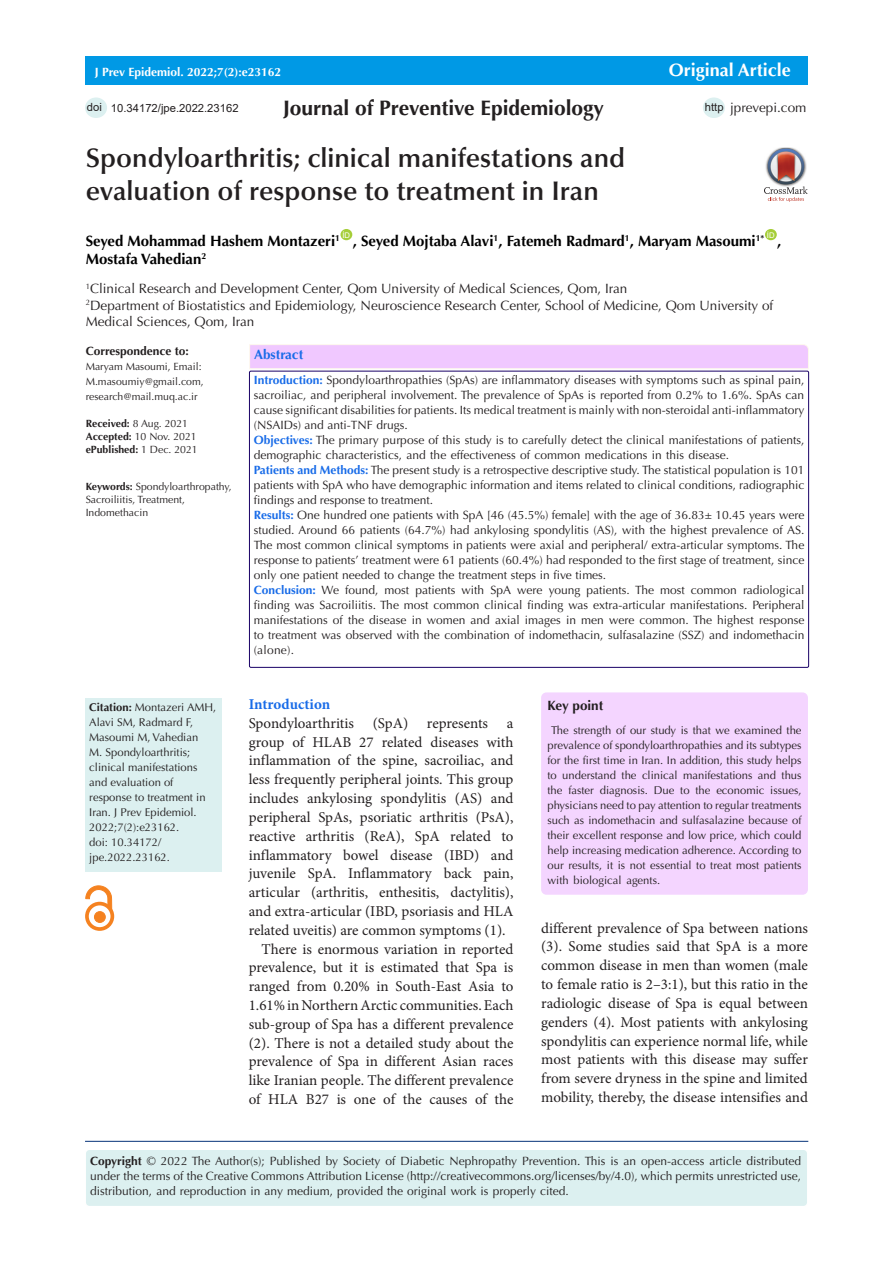
<style>
.page{position:relative;width:893px;height:1263px;background:#fff}
.page>*{position:absolute;margin:0;border:0;box-sizing:border-box;transform-origin:0 0}
.t1{font:600 27px/33px "Optima LT Std";color:#231f20}
.t2{font:700 21px "Optima LT Std";color:#231f20}
.t3{font:700 18px "Optima LT Std";color:#fff}
.t4{font:15px/18.8px "Minion Pro";letter-spacing:-.005em;color:#231f20;text-align:justify}
.t5{font:700 15px "Optima LT Std";color:#000}
.t6{font:700 15px "Minion Pro";letter-spacing:-.005em;color:#196ce8}
.t7{font:13.5px/16.5px "Optima LT Std";color:#231f20}
.t8{font:700 13.5px "Optima LT Std";color:#196ce8}
.t9{font:700 13.5px "Optima LT Std";color:#231f20}
.t10{font:12px/15px "Optima LT Std";color:#231f20;text-align:justify}
.t11{font:700 12px "Optima LT Std";color:#fff}
.t12{font:700 12px "Optima LT Std";color:#231f20}
.t13{font:11.25px/15px "Optima LT Std";color:#231f20}
.t14{font:11.25px "Arial";color:#231f20}
.t15{font:10.5px/15px "Optima LT Std";color:#231f20}
.t16{font:700 10.5px "Optima LT Std";color:#231f20}
.t17{font:7.8px "Arial";color:#fff}
.s1{font-weight:400}
.s2{font-weight:700}
.s3{font-weight:700;color:#196ce8}
</style>
<div class="page">
<hr style="left:85px;top:1141px;width:723px;height:1px;background:#053278">
<div style="left:85px;top:1149px;width:723px;height:57px;background:#dcf0f0;border-radius:4px"></div>
<div style="left:84px;top:1148px;width:724px;height:59px;border:2px solid #fff;border-radius:4px"></div>
<div style="left:85px;top:56px;width:723px;height:29px;background:#0099e5"></div>
<div style="left:340px;top:229px;width:12px;height:11px;background:#a6ce39;border-radius:50%"></div>
<div style="left:765px;top:229px;width:12px;height:11px;background:#a6ce39;border-radius:50%"></div>
<div style="left:249px;top:371px;width:560px;height:296px;border:1px solid #190066"></div>
<svg style="left:249px;top:344px;width:560px;height:25px;background:#f1cbfd"></svg>
<div style="left:94px;top:911px;width:11px;height:11px;background:#f58220;border-radius:50%"></div>
<div style="left:94px;top:911px;width:11px;height:11px;border:1px solid #f58220;border-radius:50%"></div>
<div style="left:85px;top:902px;width:29px;height:29px;border:4px solid #f58220;border-radius:50%"></div>
<svg style="left:86px;top:886px;width:26px;height:24px"></svg>
<div style="left:85px;top:698px;width:136px;height:174px;background:#dcf0f0"></div>
<div style="left:703px;top:97px;width:22px;height:21px;background:#dcf0f0;border-radius:50%"></div>
<div style="left:541px;top:692px;width:267px;height:203px;background:#f4d5ff;border-radius:5px"></div>
<div style="left:85px;top:97px;width:22px;height:21px;background:#dcf0f0;border-radius:50%"></div>
<img style="left:780px;top:147px;width:12px;height:1px">
<svg style="left:764px;top:148px;width:44px;height:54px"></svg>
<p class="t11" style="left:95px;top:65px;width:188px">J Prev Epidemiol. 2022;7(2):e23162</p>
<p class="t3" style="left:669px;top:59px;width:124px">Original Article</p>
<p class="t2" style="left:283px;top:95px;width:322px">Journal of Preventive Epidemiology</p>
<p class="t14" style="left:87px;top:99px;width:17px">doi</p>
<p class="t14" style="left:111px;top:100px;width:129px">10.34172/jpe.2022.23162</p>
<p class="t14" style="left:705px;top:99px;width:20px">http</p>
<p class="t7" style="left:730px;top:100px;width:78px">jprevepi.com</p>
<p class="t1" style="left:86px;top:142px;width:541px">Spondyloarthritis; clinical manifestations and evaluation of response to treatment in Iran</p>
<p class="t5" style="left:86px;top:232px;width:256px">Seyed Mohammad Hashem Montazeri<sup>1</sup></p>
<p class="t17" style="left:342px;top:230px;width:9px">ID</p>
<p class="t5" style="left:353px;top:232px;width:413px">, Seyed Mojtaba Alavi<sup>1</sup>, Fatemeh Radmard<sup>1</sup>, Maryam Masoumi<sup>1*</sup></p>
<p class="t17" style="left:767px;top:230px;width:9px">ID</p>
<p class="t5" style="left:777px;top:232px;width:6px">,</p>
<p class="t5" style="left:86px;top:250px;width:122px">Mostafa Vahedian<sup>2</sup></p>
<p class="t7" style="left:86px;top:280px;width:543px"><sup>1</sup>Clinical Research and Development Center, Qom University of Medical Sciences, Qom, Iran</p>
<p class="t7" style="left:86px;top:297px;width:689px"><sup>2</sup>Department of Biostatistics and Epidemiology, Neuroscience Research Center, School of Medicine, Qom University of<br>Medical Sciences, Qom, Iran</p>
<p class="t12" style="left:86px;top:344px;width:105px">Correspondence to:</p>
<p class="t15" style="left:86px;top:359px;width:120px">Maryam Masoumi, Email:<br>M.masoumiy@gmail.com, research@mail.muq.ac.ir</p>
<p class="t16" style="left:86px;top:418px;width:104px">Received: <span class="s1">8 Aug. 2021</span></p>
<p class="t15" style="left:86px;top:429px;width:112px"><span class="s2">Accepted:</span> 10 Nov. 2021</p>
<p class="t16" style="left:86px;top:443px;width:114px">ePublished: <span class="s1">1 Dec. 2021</span></p>
<p class="t15" style="left:86px;top:481px;width:147px;line-height:12.6px"><span class="s2">Keywords:</span> Spondyloarthropathy,<br>Sacroiliitis, Treatment,<br>Indomethacin</p>
<p class="t8" style="left:254px;top:346px;width:51px">Abstract</p>
<p class="t10" style="left:254px;top:373px;width:552px"><span class="s3">Introduction:</span> Spondyloarthropathies (SpAs) are inflammatory diseases with symptoms such as spinal pain, sacroiliac, and peripheral involvement. The prevalence of SpAs is reported from 0.2% to 1.6%. SpAs can cause significant disabilities for patients. Its medical treatment is mainly with non-steroidal anti-inflammatory (NSAIDs) and anti-TNF drugs.</p>
<p class="t10" style="left:254px;top:433px;width:552px"><span class="s3">Objectives:</span> The primary purpose of this study is to carefully detect the clinical manifestations of patients, demographic characteristics, and the effectiveness of common medications in this disease.</p>
<p class="t10" style="left:254px;top:463px;width:552px"><span class="s3">Patients and Methods:</span> The present study is a retrospective descriptive study. The statistical population is 101 patients with SpA who have demographic information and items related to clinical conditions, radiographic findings and response to treatment.</p>
<p class="t10" style="left:254px;top:508px;width:552px"><span class="s3">Results:</span> One hundred one patients with SpA [46 (45.5%) female] with the age of 36.83± 10.45 years were studied. Around 66 patients (64.7%) had ankylosing spondylitis (AS), with the highest prevalence of AS.<br>The most common clinical symptoms in patients were axial and peripheral/ extra-articular symptoms. The response to patients’ treatment were 61 patients (60.4%) had responded to the first stage of treatment, since only one patient needed to change the treatment steps in five times.</p>
<p class="t10" style="left:254px;top:583px;width:552px"><span class="s3">Conclusion:</span> We found, most patients with SpA were young patients. The most common radiological finding was Sacroiliitis. The most common clinical finding was extra-articular manifestations. Peripheral manifestations of the disease in women and axial images in men were common. The highest response to treatment was observed with the combination of indomethacin, sulfasalazine (SSZ) and indomethacin (alone).</p>
<p class="t13" style="left:89px;top:699px;width:129px"><span class="s2">Citation:</span> Montazeri AMH,<br>Alavi SM, Radmard F,<br>Masoumi M, Vahedian<br>M. Spondyloarthritis; clinical manifestations and evaluation of response to treatment in<br>Iran. J Prev Epidemiol.<br>2022;7(2):e23162.<br>doi: 10.34172/ jpe.2022.23162.</p>
<p class="t6" style="left:249px;top:694px;width:83px">Introduction</p>
<p class="t4" style="left:249px;top:714px;width:266px">Spondyloarthritis (SpA) represents a group of HLAB 27 related diseases with inflammation of the spine, sacroiliac, and less frequently peripheral joints. This group includes ankylosing spondylitis (AS) and peripheral SpAs, psoriatic arthritis (PsA), reactive arthritis (ReA), SpA related to inflammatory bowel disease (IBD) and juvenile SpA. Inflammatory back pain, articular (arthritis, enthesitis, dactylitis), and extra-articular (IBD, psoriasis and HLA related uveitis) are common symptoms (1).</p>
<p class="t4" style="left:249px;top:939px;width:266px;text-indent:13px">There is enormous variation in reported prevalence, but it is estimated that Spa is ranged from 0.20% in South-East Asia to 1.61% in Northern Arctic communities. Each sub-group of Spa has a different prevalence (2). There is not a detailed study about the prevalence of Spa in different Asian races like Iranian people. The different prevalence of HLA B27 is one of the causes of the</p>
<p class="t9" style="left:547px;top:698px;width:57px">Key point</p>
<p class="t13" style="left:547px;top:722px;width:256px;text-align:justify;text-indent:4px">The strength of our study is that we examined the prevalence of spondyloarthropathies and its subtypes for the first time in Iran. In addition, this study helps to understand the clinical manifestations and thus the faster diagnosis. Due to the economic issues, physicians need to pay attention to regular treatments such as indomethacin and sulfasalazine because of their excellent response and low price, which could help increasing medication adherence. According to our results, it is not essential to treat most patients with biological agents.</p>
<p class="t4" style="left:541px;top:918px;width:268px">different prevalence of Spa between nations (3). Some studies said that SpA is a more common disease in men than women (male to female ratio is 2–3:1), but this ratio in the radiologic disease of Spa is equal between genders (4). Most patients with ankylosing spondylitis can experience normal life, while most patients with this disease may suffer from severe dryness in the spine and limited mobility, thereby, the disease intensifies and</p>
<p class="t10" style="left:90px;top:1153px;width:713px"><span class="s2">Copyright</span> © 2022 The Author(s); Published by Society of Diabetic Nephropathy Prevention. This is an open-access article distributed under the terms of the Creative Commons Attribution License (http://creativecommons.org/licenses/by/4.0), which permits unrestricted use, distribution, and reproduction in any medium, provided the original work is properly cited.</p>
</div>
